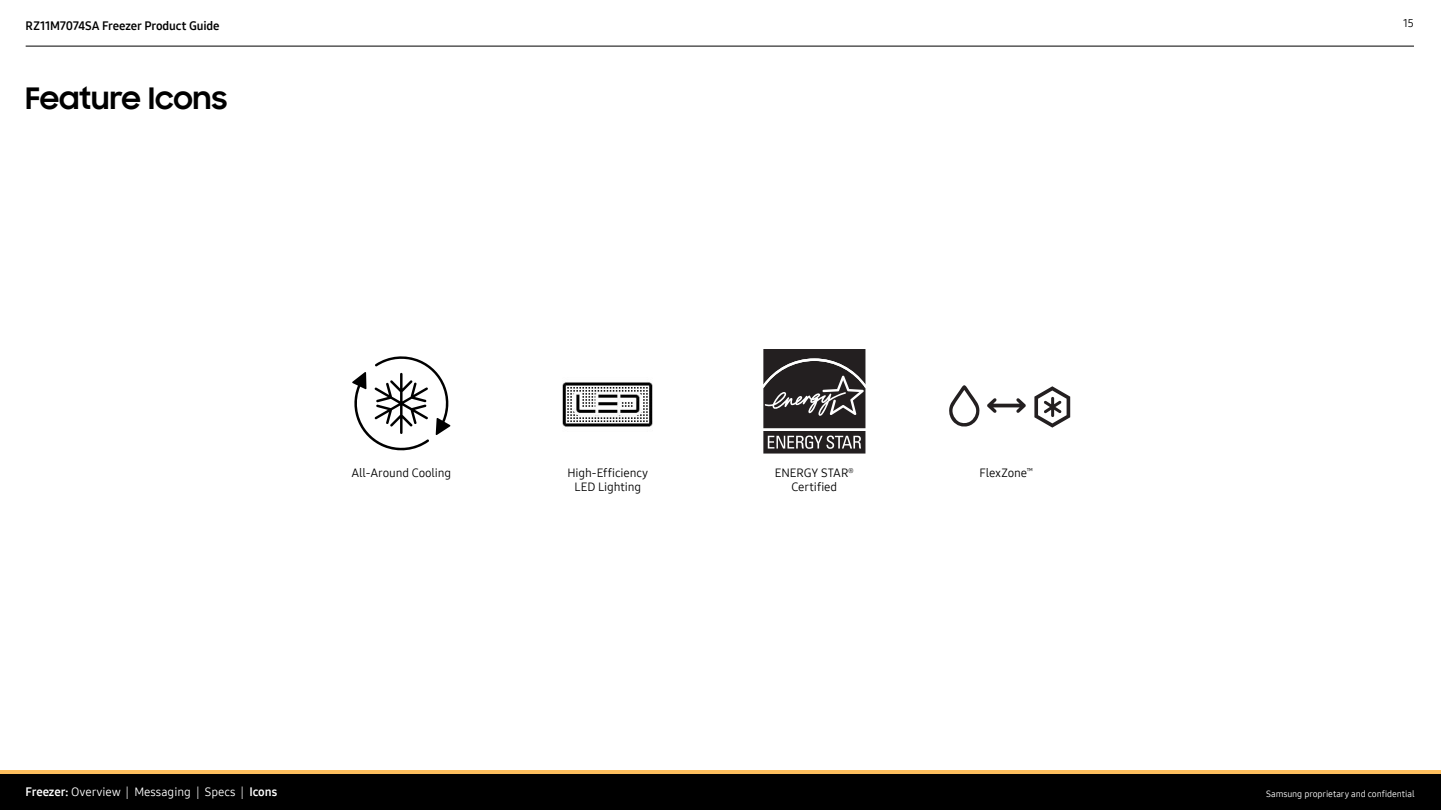
<style>
.page{position:relative;width:1441px;height:810px;background:#fff}
.page>*{position:absolute;margin:0;border:0;box-sizing:border-box;transform-origin:0 0}
.t1{font:700 30px "Samsung Sharp Sans";color:#000}
.t2{font:12px/14.4px "Samsung One 400";letter-spacing:-.01em;color:#000;text-align:center}
.t3{font:12px "Samsung One 400";color:#fff}
.t4{font:12px "Samsung One 700";letter-spacing:-.005em;color:#000}
.t5{font:11.25px "Samsung One 400";color:#000101}
.t6{font:9px "Samsung One 400";letter-spacing:-.01em;color:#fff}
.t7{font:6.98px "Samsung One 400";color:#000}
.s1{font-family:"Samsung One 700"}
</style>
<div class="page">
<div style="left:0;top:773px;width:1440px;height:37px;background:#000"></div>
<hr style="left:0;top:770px;width:1440px;height:3px;background:#fdbe5d">
<hr style="left:26px;top:46px;width:1387px;height:1px;background:#000">
<svg style="left:352px;top:356px;width:99px;height:95px"></svg>
<svg style="left:763px;top:349px;width:103px;height:105px;background:#494647"></svg>
<img style="left:563px;top:382px;width:90px;height:45px">
<svg style="left:1034px;top:386px;width:36px;height:42px"></svg>
<svg style="left:987px;top:398px;width:38px;height:15px"></svg>
<svg style="left:949px;top:385px;width:31px;height:42px"></svg>
<p class="t4" style="left:26px;top:18px;width:195px">RZ11M7074SA Freezer Product Guide</p>
<p class="t5" style="left:1402px;top:15px;width:12px">15</p>
<h1 class="t1" style="left:26px;top:76px;width:203px">Feature Icons</h1>
<p class="t2" style="left:351px;top:465px;width:101px">All-Around Cooling</p>
<p class="t7" style="left:1026px;top:466px;width:8px">™</p>
<p class="t2" style="left:567px;top:465px;width:82px">High-Efficiency<br>LED Lighting</p>
<p class="t2" style="left:979px;top:465px;width:49px">FlexZone</p>
<p class="t2" style="left:775px;top:465px;width:80px">ENERGY STAR<sup>®<br></sup>Certified</p>
<p class="t3" style="left:26px;top:784px;width:253px"><span class="s1">Freezer:</span> Overview | Messaging | Specs | <span class="s1">Icons</span></p>
<p class="t6" style="left:1265px;top:787px;width:150px">Samsung proprietary and confidential</p>
</div>
